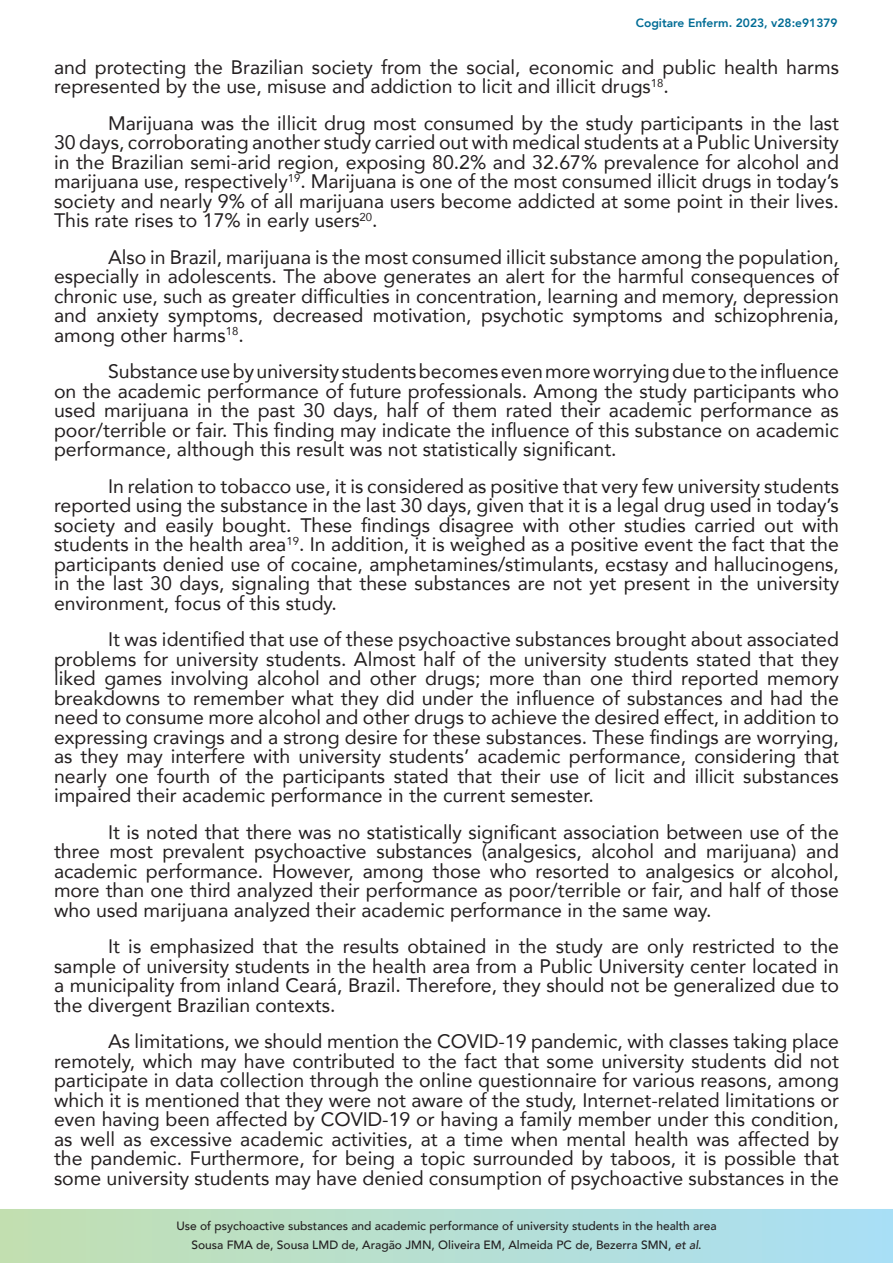
<style>
.page{position:relative;width:893px;height:1263px;background:#fff}
.page>*{position:absolute;margin:0;border:0;box-sizing:border-box;transform-origin:0 0}
.t1{font:19.5px/19.5px "Avenir";color:#231f20;text-align:justify}
.t2{font:500 12px/18.6px "Avenir";color:#231f20;text-align:center}
.t3{font:800 12px "Avenir";color:#006c95}
.s1{font-style:italic}
</style>
<div class="page">
<svg style="left:0;top:1209px;width:893px;height:54px;background:#b6dfd2"></svg>
<p class="t3" style="left:636px;top:12px;width:203px">Cogitare Enferm. 2023, v28:e91379</p>
<p class="t1" style="left:54px;top:56px;width:786px">and protecting the Brazilian society from the social, economic and public health harms represented by the use, misuse and addiction to licit and illicit drugs<sup>18</sup>.</p>
<p class="t1" style="left:54px;top:112px;width:787px;text-indent:54px">Marijuana was the illicit drug most consumed by the study participants in the last 30 days, corroborating another study carried out with medical students at a Public University in the Brazilian semi-arid region, exposing 80.2% and 32.67% prevalence for alcohol and marijuana use, respectively<sup>19</sup>. Marijuana is one of the most consumed illicit drugs in today’s society and nearly 9% of all marijuana users become addicted at some point in their lives.<br>This rate rises to 17% in early users<sup>20</sup>.</p>
<p class="t1" style="left:54px;top:246px;width:786px;text-indent:54px">Also in Brazil, marijuana is the most consumed illicit substance among the population, especially in adolescents. The above generates an alert for the harmful consequences of chronic use, such as greater difficulties in concentration, learning and memory, depression and anxiety symptoms, decreased motivation, psychotic symptoms and schizophrenia, among other harms<sup>18</sup>.</p>
<p class="t1" style="left:54px;top:361px;width:786px;text-indent:54px">Substance use by university students becomes even more worrying due to the influence on the academic performance of future professionals. Among the study participants who used marijuana in the past 30 days, half of them rated their academic performance as poor/terrible or fair. This finding may indicate the influence of this substance on academic performance, although this result was not statistically significant.</p>
<p class="t1" style="left:54px;top:475px;width:787px;text-indent:54px">In relation to tobacco use, it is considered as positive that very few university students reported using the substance in the last 30 days, given that it is a legal drug used in today’s society and easily bought. These findings disagree with other studies carried out with students in the health area<sup>19</sup>. In addition, it is weighed as a positive event the fact that the participants denied use of cocaine, amphetamines/stimulants, ecstasy and hallucinogens, in the last 30 days, signaling that these substances are not yet present in the university environment, focus of this study.</p>
<p class="t1" style="left:54px;top:629px;width:786px;text-indent:54px">It was identified that use of these psychoactive substances brought about associated problems for university students. Almost half of the university students stated that they liked games involving alcohol and other drugs; more than one third reported memory breakdowns to remember what they did under the influence of substances and had the need to consume more alcohol and other drugs to achieve the desired effect, in addition to expressing cravings and a strong desire for these substances. These findings are worrying, as they may interfere with university students’ academic performance, considering that nearly one fourth of the participants stated that their use of licit and illicit substances impaired their academic performance in the current semester.</p>
<p class="t1" style="left:54px;top:821px;width:786px;text-indent:54px">It is noted that there was no statistically significant association between use of the three most prevalent psychoactive substances (analgesics, alcohol and marijuana) and academic performance. However, among those who resorted to analgesics or alcohol, more than one third analyzed their performance as poor/terrible or fair, and half of those who used marijuana analyzed their academic performance in the same way.</p>
<p class="t1" style="left:54px;top:936px;width:786px;text-indent:54px">It is emphasized that the results obtained in the study are only restricted to the sample of university students in the health area from a Public University center located in a municipality from inland Ceará, Brazil. Therefore, they should not be generalized due to the divergent Brazilian contexts.</p>
<p class="t1" style="left:54px;top:1031px;width:786px;text-indent:54px">As limitations, we should mention the COVID-19 pandemic, with classes taking place remotely, which may have contributed to the fact that some university students did not participate in data collection through the online questionnaire for various reasons, among which it is mentioned that they were not aware of the study, Internet-related limitations or even having been affected by COVID-19 or having a family member under this condition, as well as excessive academic activities, at a time when mental health was affected by the pandemic. Furthermore, for being a topic surrounded by taboos, it is possible that some university students may have denied consumption of psychoactive substances in the</p>
<p class="t2" style="left:176px;top:1216px;width:542px">Use of psychoactive substances and academic performance of university students in the health area<br>Sousa FMA de, Sousa LMD de, Aragão JMN, Oliveira EM, Almeida PC de, Bezerra SMN, <span class="s1">et al</span>.</p>
</div>
